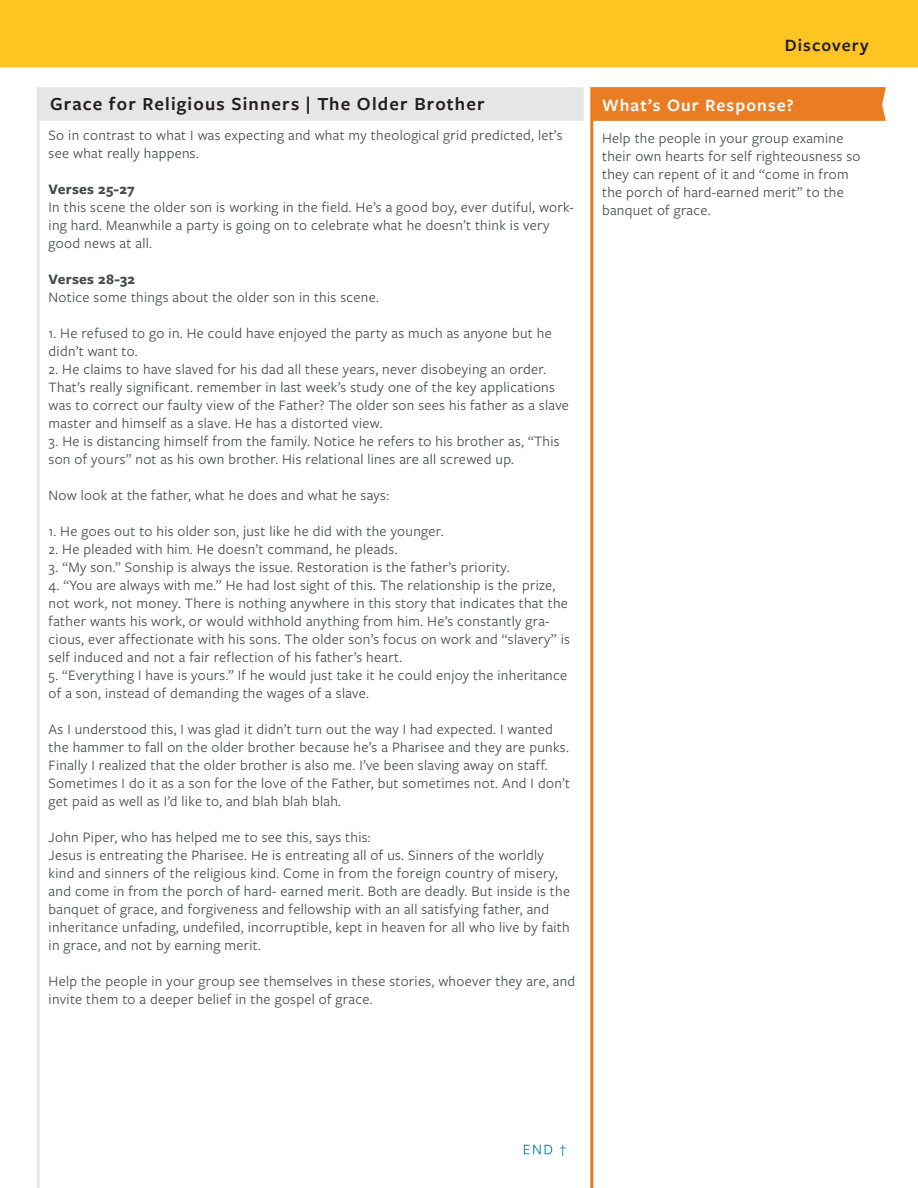
<style>
.page{position:relative;width:918px;height:1188px;background:#fff}
.page>*{position:absolute;margin:0;border:0;box-sizing:border-box;transform-origin:0 0}
.t1{font:600 19.2px "Freight Sans Pro";letter-spacing:.06em;color:#231f20}
.t2{font:600 18px "Freight Sans Pro";letter-spacing:.06em;color:#fff}
.t3{font:600 18px "Freight Sans Pro";letter-spacing:.06em;color:#231f20}
.t4{font:15px/18px "Freight Sans Pro";letter-spacing:.02em;color:#494a4b}
.t5{font:700 15px "Freight Sans Pro";letter-spacing:.02em;color:#494a4b}
</style>
<div class="page">
<img style="left:0;top:0;width:918px;height:1188px">
<p class="t3" style="left:785px;top:33px;width:85px">Discovery</p>
<p class="t1" style="left:50px;top:91px;width:436px">Grace for Religious Sinners | The Older Brother</p>
<p class="t2" style="left:602px;top:93px;width:193px">What’s Our Response?</p>
<p class="t4" style="left:602px;top:129px;width:260px">Help the people in your group examine their own hearts for self righteousness so they can repent of it and “come in from the porch of hard-earned merit” to the banquet of grace.</p>
<p class="t4" style="left:49px;top:126px;width:515px">So in contrast to what I was expecting and what my theological grid predicted, let’s see what really happens.</p>
<p class="t5" style="left:49px;top:179px;width:88px">Verses 25-27</p>
<p class="t4" style="left:49px;top:198px;width:527px">In this scene the older son is working in the field. He’s a good boy, ever dutiful, work&shy;ing hard. Meanwhile a party is going on to celebrate what he doesn’t think is very good news at all.</p>
<p class="t5" style="left:49px;top:269px;width:88px">Verses 28-32</p>
<p class="t4" style="left:49px;top:288px;width:332px">Notice some things about the older son in this scene.</p>
<p class="t4" style="left:49px;top:324px;width:505px">1. He refused to go in. He could have enjoyed the party as much as anyone but he didn’t want to.</p>
<p class="t4" style="left:49px;top:360px;width:522px">2. He claims to have slaved for his dad all these years, never disobeying an order.<br>That’s really significant. remember in last week’s study one of the key applications was to correct our faulty view of the Father? The older son sees his father as a slave master and himself as a slave. He has a distorted view.</p>
<p class="t4" style="left:49px;top:432px;width:513px">3. He is distancing himself from the family. Notice he refers to his brother as, “This son of yours” not as his own brother. His relational lines are all screwed up.</p>
<p class="t4" style="left:49px;top:486px;width:342px">Now look at the father, what he does and what he says:</p>
<p class="t4" style="left:49px;top:522px;width:396px">1. He goes out to his older son, just like he did with the younger.</p>
<p class="t4" style="left:49px;top:540px;width:350px">2. He pleaded with him. He doesn’t command, he pleads.</p>
<p class="t4" style="left:49px;top:558px;width:462px">3. “My son.” Sonship is always the issue. Restoration is the father’s priority.</p>
<p class="t4" style="left:49px;top:576px;width:523px">4. “You are always with me.” He had lost sight of this. The relationship is the prize, not work, not money. There is nothing anywhere in this story that indicates that the father wants his work, or would withhold anything from him. He’s constantly gra&shy;cious, ever affectionate with his sons. The older son’s focus on work and “slavery” is self induced and not a fair reflection of his father’s heart.</p>
<p class="t4" style="left:49px;top:666px;width:520px">5. “Everything I have is yours.” If he would just take it he could enjoy the inheritance of a son, instead of demanding the wages of a slave.</p>
<p class="t4" style="left:49px;top:720px;width:523px">As I understood this, I was glad it didn’t turn out the way I had expected. I wanted the hammer to fall on the older brother because he’s a Pharisee and they are punks.<br>Finally I realized that the older brother is also me. I’ve been slaving away on staff.<br>Sometimes I do it as a son for the love of the Father, but sometimes not. And I don’t get paid as well as I’d like to, and blah blah blah.</p>
<p class="t4" style="left:49px;top:828px;width:324px">John Piper, who has helped me to see this, says this:</p>
<p class="t4" style="left:49px;top:846px;width:523px">Jesus is entreating the Pharisee. He is entreating all of us. Sinners of the worldly kind and sinners of the religious kind. Come in from the foreign country of misery, and come in from the porch of hard- earned merit. Both are deadly. But inside is the banquet of grace, and forgiveness and fellowship with an all satisfying father, and inheritance unfading, undefiled, incorruptible, kept in heaven for all who live by faith in grace, and not by earning merit.</p>
<p class="t4" style="left:49px;top:972px;width:528px">Help the people in your group see themselves in these stories, whoever they are, and invite them to a deeper belief in the gospel of grace.</p>
</div>
